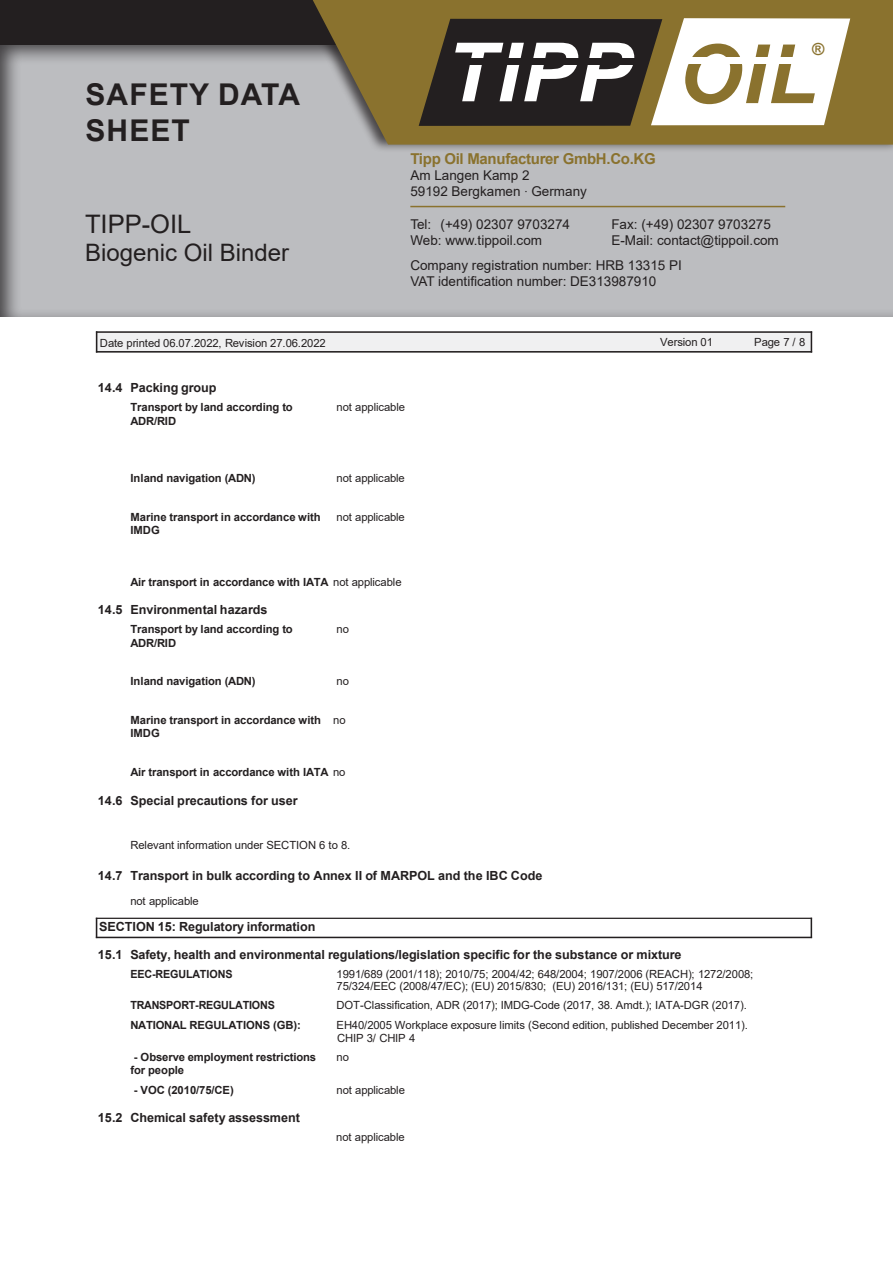
<style>
.page{position:relative;width:893px;height:1263px;background:#fff}
.page>*{position:absolute;margin:0;border:0;box-sizing:border-box;transform-origin:0 0}
.t1{font:italic 700 81.75px "Arial";letter-spacing:.015em;color:#fff}
.t2{font:700 30px/36px "Arial";letter-spacing:.035em;color:#231f20}
.t3{font:25.5px "Arial";color:#231f20}
.t4{font:24px "Arial";color:#231f20}
.t5{font:700 16.65px "Arial";color:#8a722e}
.t6{font:700 15px "Arial";letter-spacing:-.02em;color:#8a722e}
.t7{font:700 13.95px "Arial";color:#231f20}
.t8{font:13.5px/16.2px "Arial";color:#231f20}
.t9{font:700 12.6px "Arial";color:#231f20}
.t10{font:11.25px/12.9px "Arial";letter-spacing:-.005em;color:#231f20}
.t11{font:700 11.25px/13.4px "Arial";letter-spacing:-.01em;color:#231f20}
.t12{font:700 11.25px "Arial";letter-spacing:-.01em;color:#231f20;scale:.96 1}
.s1{color:#8a722e}
.s2{font-family:"Helvetica Neue LT Std";font-weight:100;font-stretch:condensed}
.s3{font-weight:400}
</style>
<div class="page">
<div style="left:0;top:43px;width:893px;height:276px;background:#231f20;opacity:.75"></div>
<div style="left:0;top:0;width:893px;height:45px;background:#231f20"></div>
<div style="left:292px;top:0;width:601px;height:153px;background:#231f20;opacity:.75"></div>
<svg style="left:308px;top:0;width:585px;height:145px;background:#8b7840"></svg>
<svg style="left:419px;top:18px;width:431px;height:108px"></svg>
<div style="left:445px;top:43px;width:184px;height:76px;background:#231f20"></div>
<div style="left:469px;top:58px;width:170px;height:6px;background:#231f20"></div>
<div style="left:685px;top:58px;width:109px;height:6px;background:#fff"></div>
<hr style="left:410px;top:206px;width:375px;height:1px;background:#8a722e">
<div style="left:97px;top:333px;width:714px;height:18px;background:#f0f0f1"></div>
<hr style="left:96px;top:331px;width:716px;height:2px;background:#231f20">
<svg style="left:811px;top:331px;width:1px;height:20px"></svg>
<hr style="left:96px;top:351px;width:716px;height:2px;background:#231f20">
<svg style="left:96px;top:331px;width:1px;height:20px"></svg>
<svg style="left:811px;top:918px;width:1px;height:19px"></svg>
<hr style="left:96px;top:937px;width:716px;height:1px;background:#231f20">
<svg style="left:96px;top:918px;width:1px;height:19px"></svg>
<img style="left:97px;top:918px;width:714px;height:19px">
<h2 class="t2" style="left:86px;top:77px;width:216px">SAFETY DATA<br>SHEET</h2>
<h3 class="t3" style="left:85px;top:206px;width:108px">TIPP-OIL</h3>
<h3 class="t4" style="left:85px;top:236px;width:206px">Biogenic Oil Binder</h3>
<p class="t7" style="left:100px;top:249px;width:241px">Binding Agent for Oil and Chemicals</p>
<h1 class="t1" style="left:445px;top:18px;width:373px">TIPP <span class="s1">OIL</span></h1>
<h3 class="t5" style="left:812px;top:38px;width:14px">®</h3>
<h3 class="t6" style="left:410px;top:148px;width:247px">Tipp Oil Manufacturer GmbH.Co.KG</h3>
<p class="t8" style="left:410px;top:167px;width:178px">Am Langen Kamp 2<br>59192 Bergkamen <span class="s2">·</span> Germany</p>
<p class="t8" style="left:410px;top:216px;width:161px">Tel: (+49) 02307 9703274</p>
<p class="t8" style="left:611px;top:216px;width:161px">Fax: (+49) 02307 9703275</p>
<p class="t8" style="left:410px;top:232px;width:133px">Web: www.tippoil.com</p>
<p class="t8" style="left:410px;top:228px;width:370px;line-height:25.2px;text-indent:201px">E-Mail: contact@tippoil.com<br>Company registration number: HRB 13315 PI</p>
<p class="t8" style="left:410px;top:273px;width:248px">VAT identification number: DE313987910</p>
<p class="t10" style="left:100px;top:336px;width:227px">Date printed 06.07.2022, Revision 27.06.2022</p>
<p class="t10" style="left:660px;top:335px;width:54px">Version 01</p>
<p class="t10" style="left:754px;top:335px;width:53px">Page 7 / 8</p>
<p class="t9" style="left:98px;top:379px;width:120px">14.4 Packing group</p>
<p class="t11" style="left:130px;top:401px;width:164px">Transport by land according to<br>ADR/RID</p>
<p class="t10" style="left:337px;top:401px;width:70px">not applicable</p>
<p class="t11" style="left:130px;top:471px;width:127px">Inland navigation (ADN)</p>
<p class="t10" style="left:336px;top:471px;width:70px">not applicable</p>
<p class="t11" style="left:130px;top:510px;width:192px">Marine transport in accordance with<br>IMDG</p>
<p class="t10" style="left:336px;top:510px;width:70px">not applicable</p>
<p class="t11" style="left:130px;top:575px;width:273px">Air transport in accordance with IATA <span class="s3">not applicable</span></p>
<p class="t9" style="left:98px;top:601px;width:171px">14.5 Environmental hazards</p>
<p class="t11" style="left:130px;top:623px;width:164px">Transport by land according to</p>
<p class="t10" style="left:336px;top:623px;width:14px">no</p>
<p class="t11" style="left:130px;top:636px;width:47px">ADR/RID</p>
<p class="t11" style="left:130px;top:675px;width:127px">Inland navigation (ADN)</p>
<p class="t10" style="left:336px;top:675px;width:14px">no</p>
<p class="t11" style="left:130px;top:713px;width:217px">Marine transport in accordance with <span class="s3">no<br></span>IMDG</p>
<p class="t11" style="left:130px;top:766px;width:217px">Air transport in accordance with IATA <span class="s3">no</span></p>
<p class="t9" style="left:98px;top:792px;width:201px">14.6 Special precautions for user</p>
<p class="t10" style="left:130px;top:839px;width:221px">Relevant information under SECTION 6 to 8.</p>
<p class="t9" style="left:98px;top:866px;width:446px">14.7 Transport in bulk according to Annex II of MARPOL and the IBC Code</p>
<p class="t10" style="left:130px;top:894px;width:70px">not applicable</p>
<p class="t9" style="left:99px;top:918px;width:218px">SECTION 15: Regulatory information</p>
<p class="t9" style="left:98px;top:945px;width:585px">15.1 Safety, health and environmental regulations/legislation specific for the substance or mixture</p>
<p class="t12" style="left:130px;top:966px;width:108px">EEC-REGULATIONS</p>
<p class="t10" style="left:336px;top:967px;width:418px">1991/689 (2001/118); 2010/75; 2004/42; 648/2004; 1907/2006 (REACH); 1272/2008;<br>75/324/EEC (2008/47/EC); (EU) 2015/830; (EU) 2016/131; (EU) 517/2014</p>
<p class="t12" style="left:130px;top:997px;width:152px">TRANSPORT-REGULATIONS</p>
<p class="t10" style="left:336px;top:999px;width:412px">DOT-Classification, ADR (2017); IMDG-Code (2017, 38. Amdt.); IATA-DGR (2017).</p>
<p class="t11" style="left:130px;top:1018px;width:172px">NATIONAL REGULATIONS (GB):</p>
<p class="t10" style="left:336px;top:1018px;width:413px">EH40/2005 Workplace exposure limits (Second edition, published December 2011).<br>CHIP 3/ CHIP 4</p>
<p class="t11" style="left:134px;top:1050px;width:184px">- Observe employment restrictions</p>
<p class="t10" style="left:336px;top:1050px;width:14px">no</p>
<p class="t11" style="left:130px;top:1063px;width:55px">for people</p>
<p class="t11" style="left:134px;top:1083px;width:102px">- VOC (2010/75/CE)</p>
<p class="t10" style="left:336px;top:1083px;width:70px">not applicable</p>
<p class="t9" style="left:98px;top:1109px;width:204px">15.2 Chemical safety assessment</p>
<p class="t10" style="left:336px;top:1131px;width:70px">not applicable</p>
</div>
